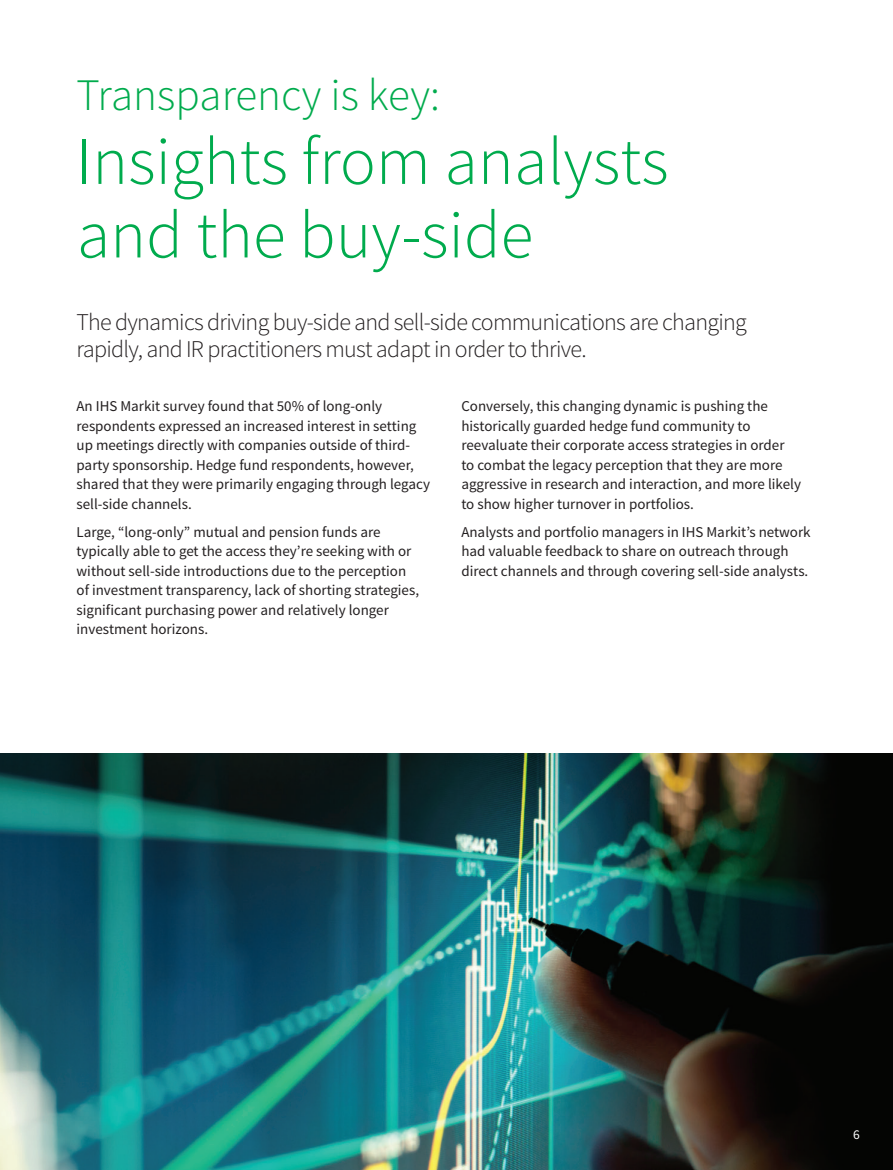
<style>
.page{position:relative;width:893px;height:1170px;background:#fff}
.page>*{position:absolute;margin:0;border:0;box-sizing:border-box;transform-origin:0 0}
.t1{font:300 67.5px/73.5px "Source Sans Pro";color:#00ab4d}
.t2{font:300 45px "Source Sans Pro";color:#00ab4d}
.t3{font:300 24px/27px "Source Sans Pro";letter-spacing:-.03em;color:#231f20}
.t4{font:15px/19.5px "Source Sans Pro";color:#231f20}
.t5{font:13.5px "Source Sans Pro";color:#fff}
</style>
<div class="page">
<img style="left:0;top:753px;width:893px;height:416px">
<h2 class="t2" style="left:77px;top:68px;width:365px">Transparency is key:</h2>
<h1 class="t1" style="left:77px;top:125px;width:594px">Insights from analysts and the buy-side</h1>
<h3 class="t3" style="left:77px;top:308px;width:672px">The dynamics driving buy-side and sell-side communications are changing rapidly, and IR practitioners must adapt in order to thrive.</h3>
<p class="t4" style="left:77px;top:396px;width:355px">An IHS Markit survey found that 50% of long-only respondents expressed an increased interest in setting up meetings directly with companies outside of third&shy;party sponsorship. Hedge fund respondents, however, shared that they were primarily engaging through legacy sell-side channels.</p>
<p class="t4" style="left:77px;top:522px;width:344px">Large, “long-only” mutual and pension funds are typically able to get the access they’re seeking with or without sell-side introductions due to the perception of investment transparency, lack of shorting strategies, significant purchasing power and relatively longer investment horizons.</p>
<p class="t4" style="left:461px;top:396px;width:341px">Conversely, this changing dynamic is pushing the historically guarded hedge fund community to reevaluate their corporate access strategies in order to combat the legacy perception that they are more aggressive in research and interaction, and more likely to show higher turnover in portfolios.</p>
<p class="t4" style="left:461px;top:522px;width:351px">Analysts and portfolio managers in IHS Markit’s network had valuable feedback to share on outreach through direct channels and through covering sell-side analysts.</p>
<p class="t5" style="left:853px;top:1125px;width:8px">6</p>
</div>
